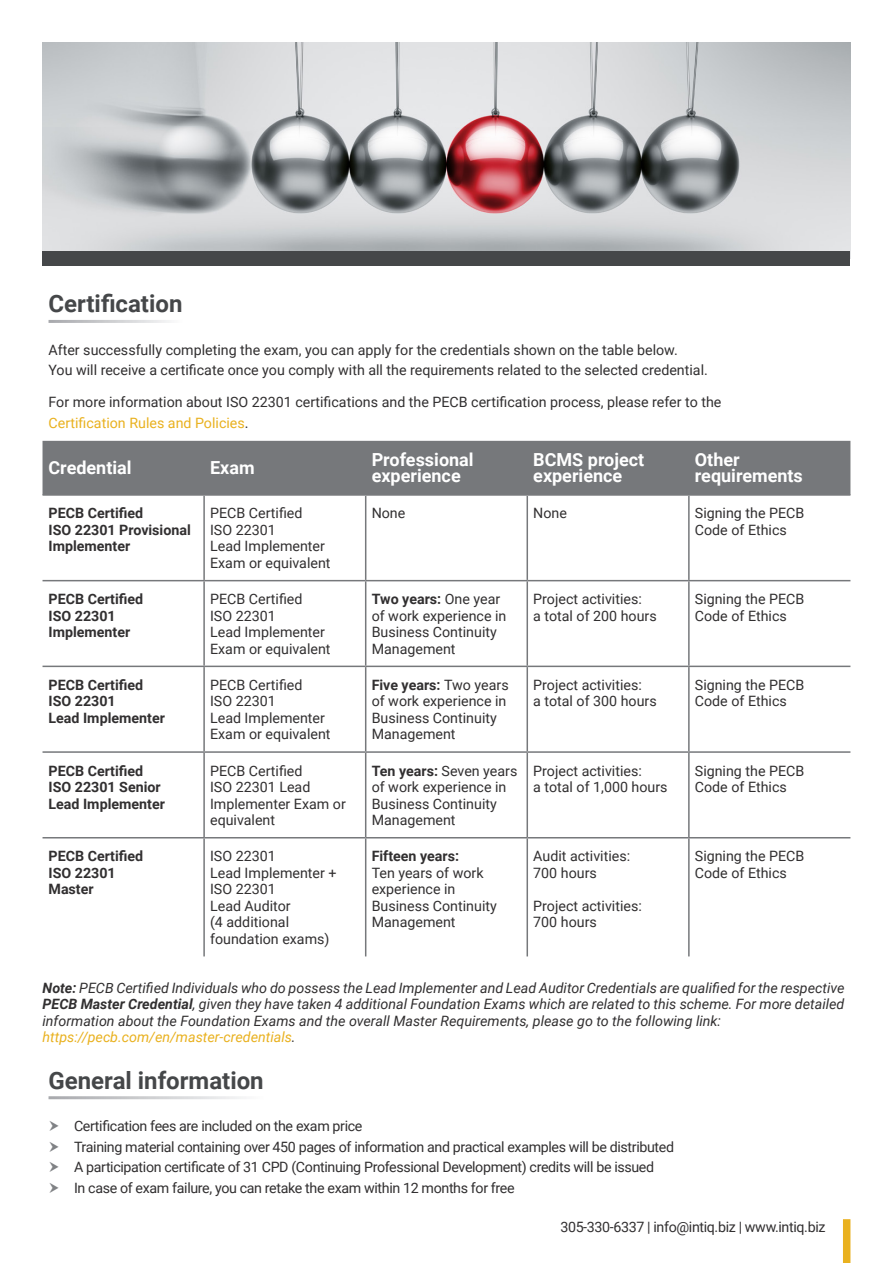
<style>
.page{position:relative;width:893px;height:1263px;background:#fff}
.page>*{position:absolute;margin:0;border:0;box-sizing:border-box;transform-origin:0 0}
.t1{font:700 24px "Roboto";color:#454749}
.t2{font:700 18px/16.5px "Roboto";color:#fff}
.Bullet_Points{font:14.25px/16.5px "Roboto";color:#312f30}
.Bullet_Points-2{font:italic 14.25px/16.5px "Roboto";color:#312f30}
.Bullet_Points-3{font:14.25px "Roboto";letter-spacing:-.025em;color:#312f30}
.t3{font:700 14.25px/16.5px "Roboto";color:#312f30}
.Bullet_Points-4{font:14.25px "Roboto";color:#e9b11f}
.s1{color:#312f30}
.s2{font-weight:700}
.s3{color:#e9b11f}
</style>
<div class="page">
<img style="left:43px;top:43px;width:807px;height:208px">
<div style="left:43px;top:251px;width:807px;height:15px;background:#454749"></div>
<div style="left:43px;top:441px;width:807px;height:53px;background:#76787b"></div>
<hr style="left:43px;top:751px;width:161px;height:2px;background:#76787b">
<hr style="left:204px;top:751px;width:162px;height:2px;background:#76787b">
<hr style="left:366px;top:751px;width:161px;height:2px;background:#76787b">
<hr style="left:527px;top:751px;width:162px;height:2px;background:#76787b">
<hr style="left:689px;top:751px;width:161px;height:2px;background:#76787b">
<hr style="left:43px;top:837px;width:161px;height:1px;background:#76787b">
<hr style="left:204px;top:837px;width:162px;height:1px;background:#76787b">
<hr style="left:366px;top:837px;width:161px;height:1px;background:#76787b">
<hr style="left:527px;top:837px;width:162px;height:1px;background:#76787b">
<hr style="left:689px;top:837px;width:161px;height:1px;background:#76787b">
<hr style="left:203px;top:496px;width:2px;height:84px;background:#76787b">
<hr style="left:365px;top:496px;width:1px;height:84px;background:#76787b">
<hr style="left:526px;top:496px;width:2px;height:84px;background:#76787b">
<hr style="left:688px;top:496px;width:2px;height:84px;background:#76787b">
<hr style="left:43px;top:580px;width:161px;height:1px;background:#76787b">
<hr style="left:204px;top:580px;width:162px;height:1px;background:#76787b">
<hr style="left:203px;top:581px;width:2px;height:85px;background:#76787b">
<hr style="left:366px;top:580px;width:161px;height:1px;background:#76787b">
<hr style="left:365px;top:581px;width:1px;height:85px;background:#76787b">
<hr style="left:527px;top:580px;width:162px;height:1px;background:#76787b">
<hr style="left:526px;top:581px;width:2px;height:85px;background:#76787b">
<hr style="left:689px;top:580px;width:161px;height:1px;background:#76787b">
<hr style="left:688px;top:581px;width:2px;height:85px;background:#76787b">
<hr style="left:43px;top:666px;width:161px;height:1px;background:#76787b">
<hr style="left:204px;top:666px;width:162px;height:1px;background:#76787b">
<hr style="left:203px;top:667px;width:2px;height:84px;background:#76787b">
<hr style="left:366px;top:666px;width:161px;height:1px;background:#76787b">
<hr style="left:365px;top:667px;width:1px;height:84px;background:#76787b">
<hr style="left:527px;top:666px;width:162px;height:1px;background:#76787b">
<hr style="left:526px;top:667px;width:2px;height:84px;background:#76787b">
<hr style="left:689px;top:666px;width:161px;height:1px;background:#76787b">
<hr style="left:688px;top:667px;width:2px;height:84px;background:#76787b">
<hr style="left:203px;top:753px;width:2px;height:84px;background:#76787b">
<hr style="left:365px;top:753px;width:1px;height:84px;background:#76787b">
<hr style="left:526px;top:753px;width:2px;height:84px;background:#76787b">
<hr style="left:688px;top:753px;width:2px;height:84px;background:#76787b">
<hr style="left:203px;top:838px;width:2px;height:118px;background:#76787b">
<hr style="left:365px;top:838px;width:1px;height:118px;background:#76787b">
<hr style="left:526px;top:838px;width:2px;height:118px;background:#76787b">
<hr style="left:688px;top:838px;width:2px;height:118px;background:#76787b">
<hr style="left:43px;top:494px;width:161px;height:2px;background:#76787b">
<hr style="left:204px;top:494px;width:162px;height:2px;background:#76787b">
<hr style="left:366px;top:494px;width:161px;height:2px;background:#76787b">
<hr style="left:527px;top:494px;width:162px;height:2px;background:#76787b">
<hr style="left:689px;top:494px;width:161px;height:2px;background:#76787b">
<div style="left:843px;top:1219px;width:7px;height:44px;background:#e9b11f"></div>
<p class="t1" style="left:49px;top:287px;width:135px">Certification</p>
<p class="Bullet_Points" style="left:49px;top:341px;width:631px">After successfully completing the exam, you can apply for the credentials shown on the table below.</p>
<p class="Bullet_Points" style="left:49px;top:361px;width:661px">You will receive a certificate once you comply with all the requirements related to the selected credential.</p>
<p class="Bullet_Points" style="left:49px;top:393px;width:674px">For more information about ISO 22301 certifications and the PECB certification process, please refer to the</p>
<p class="Bullet_Points-4" style="left:49px;top:413px;width:202px">Certification Rules and Policies<span class="s1">.</span></p>
<p class="t2" style="left:49px;top:459px;width:85px">Credential</p>
<p class="t2" style="left:210px;top:459px;width:46px">Exam</p>
<p class="t2" style="left:372px;top:450px;width:103px">Professional experience</p>
<p class="t2" style="left:533px;top:450px;width:113px">BCMS project experience</p>
<p class="t2" style="left:695px;top:450px;width:110px">Other requirements</p>
<p class="t3" style="left:49px;top:504px;width:96px">PECB Certified</p>
<p class="t3" style="left:49px;top:521px;width:144px">ISO 22301 Provisional<br>Implementer</p>
<p class="Bullet_Points" style="left:210px;top:504px;width:94px">PECB Certified</p>
<p class="Bullet_Points" style="left:210px;top:521px;width:67px">ISO 22301</p>
<p class="Bullet_Points" style="left:210px;top:537px;width:122px">Lead Implementer<br>Exam or equivalent</p>
<p class="Bullet_Points" style="left:372px;top:504px;width:35px">None</p>
<p class="Bullet_Points" style="left:533px;top:504px;width:35px">None</p>
<p class="Bullet_Points" style="left:695px;top:504px;width:111px">Signing the PECB</p>
<p class="Bullet_Points" style="left:695px;top:521px;width:93px">Code of Ethics</p>
<p class="t3" style="left:49px;top:590px;width:96px">PECB Certified</p>
<p class="t3" style="left:49px;top:607px;width:83px">ISO 22301<br>Implementer</p>
<p class="t3" style="left:49px;top:676px;width:96px">PECB Certified</p>
<p class="t3" style="left:49px;top:692px;width:69px">ISO 22301</p>
<p class="t3" style="left:49px;top:709px;width:118px">Lead Implementer</p>
<p class="t3" style="left:49px;top:762px;width:96px">PECB Certified</p>
<p class="t3" style="left:49px;top:778px;width:114px">ISO 22301 Senior</p>
<p class="t3" style="left:49px;top:795px;width:118px">Lead Implementer</p>
<p class="t3" style="left:49px;top:847px;width:96px">PECB Certified</p>
<p class="t3" style="left:49px;top:864px;width:69px">ISO 22301</p>
<p class="t3" style="left:49px;top:880px;width:47px">Master</p>
<p class="Bullet_Points" style="left:210px;top:590px;width:94px">PECB Certified</p>
<p class="Bullet_Points" style="left:210px;top:607px;width:67px">ISO 22301</p>
<p class="Bullet_Points" style="left:210px;top:623px;width:122px">Lead Implementer<br>Exam or equivalent</p>
<p class="Bullet_Points" style="left:210px;top:676px;width:94px">PECB Certified</p>
<p class="Bullet_Points" style="left:210px;top:692px;width:67px">ISO 22301</p>
<p class="Bullet_Points" style="left:210px;top:709px;width:122px">Lead Implementer<br>Exam or equivalent</p>
<p class="Bullet_Points" style="left:372px;top:590px;width:136px"><span class="s2">Two years:</span> One year of work experience in<br>Business Continuity<br>Management</p>
<p class="Bullet_Points" style="left:533px;top:590px;width:125px">Project activities:<br>a total of 200 hours</p>
<p class="Bullet_Points" style="left:695px;top:590px;width:111px">Signing the PECB</p>
<p class="Bullet_Points" style="left:695px;top:607px;width:93px">Code of Ethics</p>
<p class="Bullet_Points" style="left:372px;top:676px;width:139px"><span class="s2">Five years:</span> Two years of work experience in<br>Business Continuity<br>Management</p>
<p class="Bullet_Points" style="left:533px;top:676px;width:110px">Project activities:</p>
<p class="Bullet_Points" style="left:533px;top:692px;width:125px">a total of 300 hours</p>
<p class="Bullet_Points" style="left:695px;top:676px;width:111px">Signing the PECB</p>
<p class="Bullet_Points" style="left:695px;top:692px;width:93px">Code of Ethics</p>
<p class="Bullet_Points" style="left:210px;top:762px;width:137px">PECB Certified<br>ISO 22301 Lead<br>Implementer Exam or equivalent</p>
<p class="Bullet_Points" style="left:372px;top:762px;width:147px"><span class="s2">Ten years:</span> Seven years of work experience in<br>Business Continuity<br>Management</p>
<p class="Bullet_Points" style="left:533px;top:762px;width:110px">Project activities:</p>
<p class="Bullet_Points" style="left:533px;top:778px;width:136px">a total of 1,000 hours</p>
<p class="Bullet_Points" style="left:210px;top:847px;width:67px">ISO 22301</p>
<p class="Bullet_Points" style="left:210px;top:864px;width:128px">Lead Implementer +<br>ISO 22301</p>
<p class="Bullet_Points" style="left:210px;top:897px;width:82px">Lead Auditor</p>
<p class="Bullet_Points" style="left:210px;top:913px;width:121px">(4 additional foundation exams)</p>
<p class="Bullet_Points" style="left:372px;top:847px;width:127px"><span class="s2">Fifteen years:<br></span>Ten years of work experience in<br>Business Continuity<br>Management</p>
<p class="Bullet_Points" style="left:533px;top:847px;width:98px">Audit activities:</p>
<p class="Bullet_Points" style="left:533px;top:864px;width:65px">700 hours</p>
<p class="Bullet_Points" style="left:533px;top:897px;width:110px">Project activities:</p>
<p class="Bullet_Points" style="left:533px;top:913px;width:65px">700 hours</p>
<p class="Bullet_Points" style="left:695px;top:762px;width:111px">Signing the PECB</p>
<p class="Bullet_Points" style="left:695px;top:778px;width:93px">Code of Ethics</p>
<p class="Bullet_Points" style="left:695px;top:847px;width:111px">Signing the PECB</p>
<p class="Bullet_Points" style="left:695px;top:864px;width:93px">Code of Ethics</p>
<p class="Bullet_Points-2" style="left:43px;top:979px;width:803px"><span class="s2">Note:</span> PECB Certified Individuals who do possess the Lead Implementer and Lead Auditor Credentials are qualified for the respective <span class="s2">PECB Master Credential</span>, given they have taken 4 additional Foundation Exams which are related to this scheme. For more detailed information about the Foundation Exams and the overall Master Requirements, please go to the following link: <span class="s3">https://pecb.com/en/master-credentials</span>.</p>
<p class="t1" style="left:49px;top:1063px;width:217px">General information</p>
<p class="Bullet_Points-3" style="left:74px;top:1116px;width:290px">Certification fees are included on the exam price</p>
<p class="Bullet_Points-3" style="left:74px;top:1137px;width:602px">Training material containing over 450 pages of information and practical examples will be distributed</p>
<p class="Bullet_Points-3" style="left:74px;top:1157px;width:582px">A participation certificate of 31 CPD (Continuing Professional Development) credits will be issued</p>
<p class="Bullet_Points-3" style="left:74px;top:1178px;width:442px">In case of exam failure, you can retake the exam within 12 months for free</p>
<p class="Bullet_Points-3" style="left:560px;top:1217px;width:267px">305-330-6337 | info@intiq.biz | www.intiq.biz</p>
</div>
